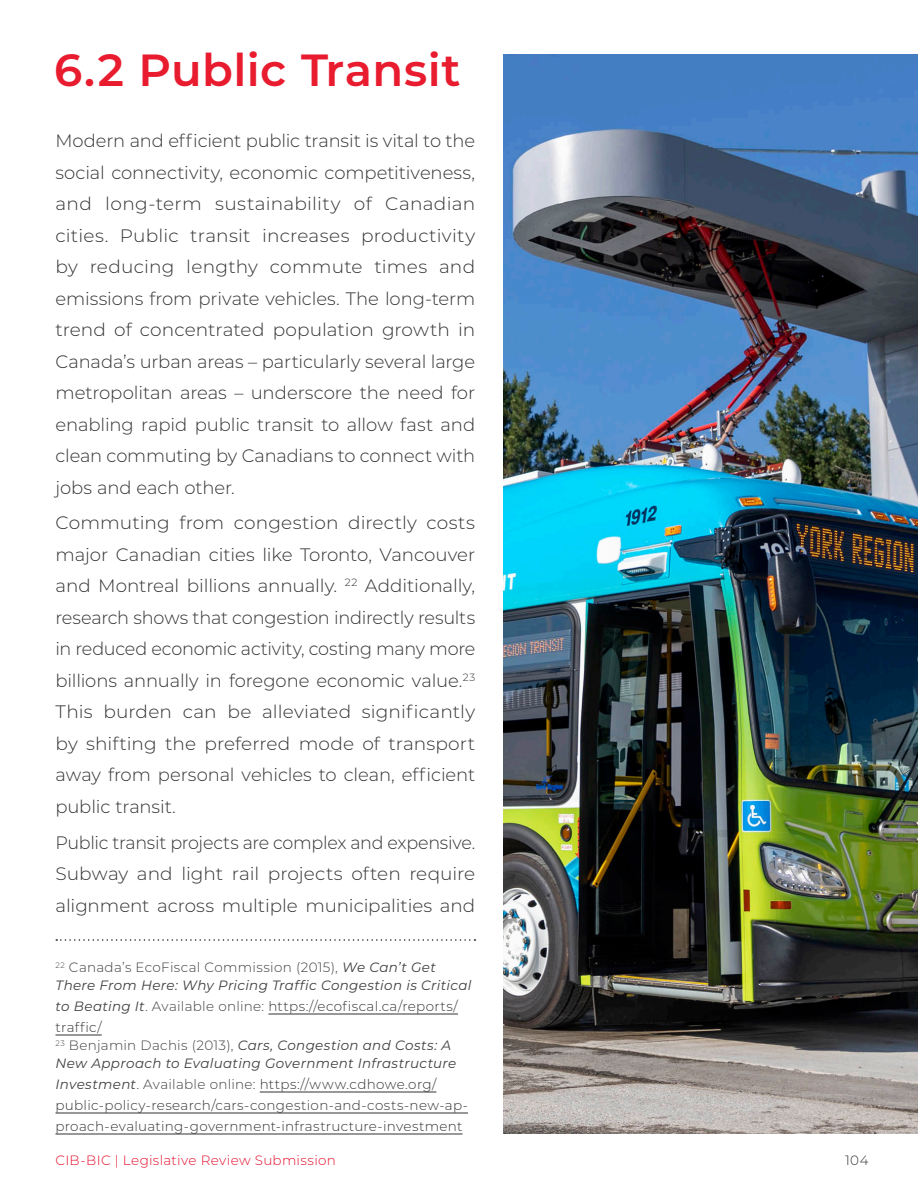
<style>
.page{position:relative;width:918px;height:1188px;background:#fff}
.page>*{position:absolute;margin:0;border:0;box-sizing:border-box;transform-origin:0 0}
._30pt_Title_ToC{font:600 45px "Montserrat";letter-spacing:.01em;color:#e81c2e}
.t1{font:300 18px/31.5px "Montserrat";letter-spacing:-.005em;color:#333;text-align:justify}
._10pt_CIB-BIC_Footer{font:300 13.5px/21px "Montserrat";letter-spacing:.025em;color:#333}
._10pt_CIB-BIC_Footer-2{font:italic 13.5px/18px "Montserrat";letter-spacing:.02em;color:#403f3f}
.t2{font:300 13.5px "Montserrat";letter-spacing:.025em;color:#e60f2d}
.s1{font-weight:300;font-style:normal}
.s2{font-weight:400;font-style:italic;color:#403f3f}
.s3{color:#403f3f}
</style>
<div class="page">
<img style="left:503px;top:54px;width:415px;height:1080px">
<hr style="left:268px;top:1014px;width:190px;height:1px;background:#333">
<hr style="left:56px;top:1035px;width:46px;height:1px;background:#333">
<hr style="left:260px;top:1092px;width:176px;height:1px;background:#333">
<hr style="left:56px;top:1113px;width:412px;height:1px;background:#333">
<hr style="left:56px;top:1134px;width:406px;height:1px;background:#333">
<svg style="left:56px;top:939px;width:419px;height:2px"></svg>
<p class="_30pt_Title_ToC" style="left:54px;top:38px;width:408px">6.2 Public Transit</p>
<p class="t1" style="left:56px;top:124px;width:421px">Modern and efficient public transit is vital to the social connectivity, economic competitiveness, and long-term sustainability of Canadian cities. Public transit increases productivity by reducing lengthy commute times and emissions from private vehicles. The long-term trend of concentrated population growth in Canada’s urban areas – particularly several large metropolitan areas – underscore the need for enabling rapid public transit to allow fast and clean commuting by Canadians to connect with jobs and each other.</p>
<p class="t1" style="left:56px;top:507px;width:421px">Commuting from congestion directly costs major Canadian cities like Toronto, Vancouver and Montreal billions annually. <sup>22</sup> Additionally, research shows that congestion indirectly results in reduced economic activity, costing many more billions annually in foregone economic value.<sup>23<br></sup>This burden can be alleviated significantly by shifting the preferred mode of transport away from personal vehicles to clean, efficient public transit.</p>
<p class="t1" style="left:56px;top:826px;width:421px">Public transit projects are complex and expensive.<br>Subway and light rail projects often require alignment across multiple municipalities and</p>
<p class="_10pt_CIB-BIC_Footer-2" style="left:56px;top:958px;width:417px"><sup>22</sup> <span class="s1">Canada’s EcoFiscal Commission (2015),</span> We Can’t Get<br>There From Here: Why Pricing Traffic Congestion is Critical</p>
<p class="_10pt_CIB-BIC_Footer" style="left:56px;top:995px;width:404px"><span class="s2">to Beating It</span><span class="s3">. Available online:</span> https://ecofiscal.ca/reports/ traffic/</p>
<p class="_10pt_CIB-BIC_Footer-2" style="left:55px;top:1036px;width:402px"><sup>23</sup> <span class="s1">Benjamin Dachis (2013),</span> Cars, Congestion and Costs: A<br>New Approach to Evaluating Government Infrastructure</p>
<p class="_10pt_CIB-BIC_Footer" style="left:55px;top:1073px;width:414px"><span class="s2">Investment</span><span class="s3">. Available online:</span> https://www.cdhowe.org/ public-policy-research/cars-congestion-and-costs-new-ap&shy;proach-evaluating-government-infrastructure-investment</p>
<p class="t2" style="left:56px;top:1151px;width:282px">CIB-BIC | Legislative Review Submission</p>
<p class="_10pt_CIB-BIC_Footer" style="left:845px;top:1150px;width:25px">104</p>
</div>
